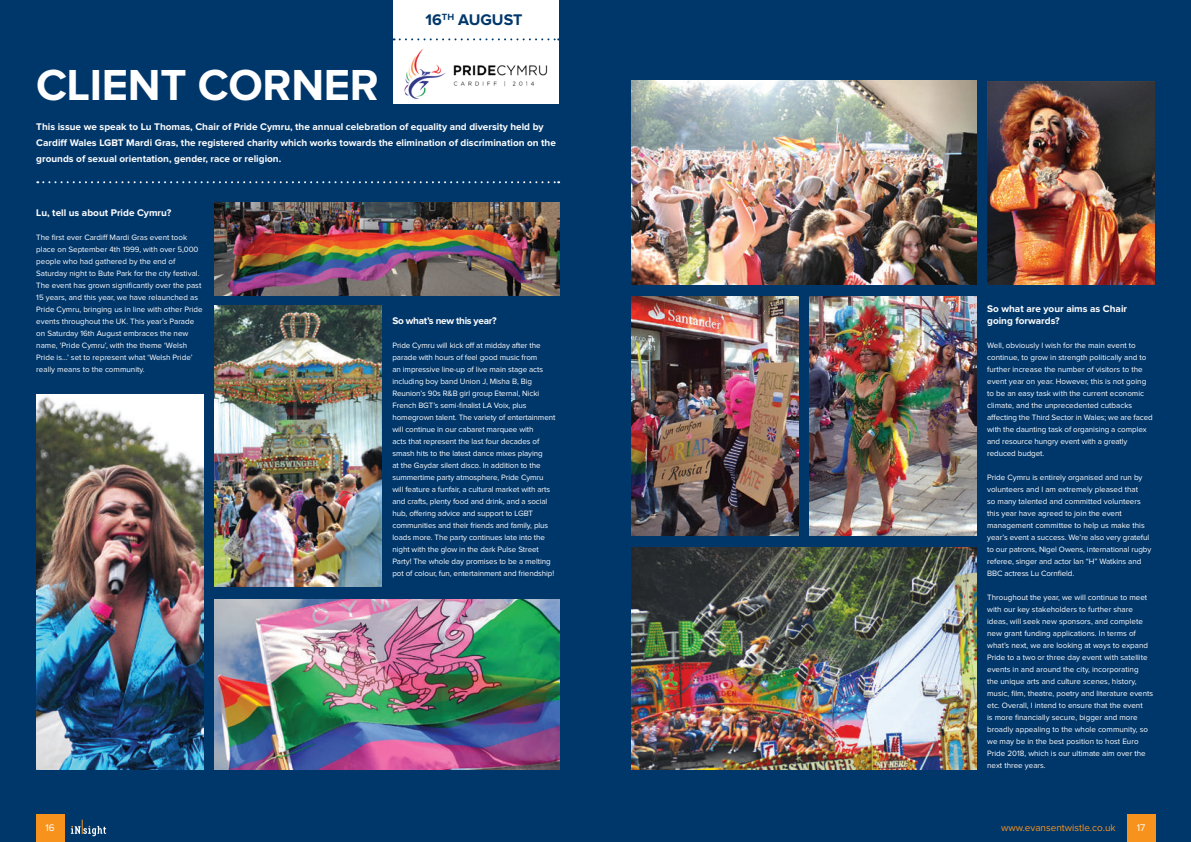
<style>
.page{position:relative;width:1191px;height:842px;background:#00376b}
.page>*{position:absolute;margin:0;border:0;box-sizing:border-box;transform-origin:0 0}
.t1{font:700 45px "Proxima Nova";letter-spacing:-.005em;color:#fff}
.t2{font:700 16px "Proxima Nova";color:#00376b}
.t3{font:700 10px/16px "Proxima Nova";color:#fff}
.t4{font:10px "Proxima Nova";color:#f7931d}
.t5{font:700 10px "Proxima Nova";letter-spacing:-.03em;color:#fff}
.t6{font:10px "Proxima Nova";color:#fff}
.t7{font:8px/12px "Proxima Nova";color:#fff}
</style>
<div class="page">
<svg style="left:37px;top:181px;width:522px;height:2px"></svg>
<img style="left:631px;top:548px;width:345px;height:221px">
<img style="left:810px;top:297px;width:166px;height:239px">
<img style="left:631px;top:297px;width:167px;height:239px">
<img style="left:988px;top:82px;width:166px;height:202px">
<img style="left:632px;top:81px;width:344px;height:203px">
<img style="left:214px;top:203px;width:345px;height:92px">
<img style="left:214px;top:305px;width:167px;height:281px">
<img style="left:36px;top:394px;width:167px;height:375px">
<img style="left:214px;top:600px;width:345px;height:169px">
<div style="left:36px;top:814px;width:28px;height:28px;background:#f7931d"></div>
<div style="left:1126px;top:814px;width:29px;height:28px;background:#f7931d"></div>
<div style="left:393px;top:0;width:166px;height:104px;background:#fff"></div>
<img style="left:404px;top:49px;width:144px;height:50px">
<svg style="left:71px;top:820px;width:35px;height:16px"></svg>
<svg style="left:400px;top:38px;width:159px;height:2px"></svg>
<h1 class="t1" style="left:36px;top:64px;width:344px">CLIENT CORNER</h1>
<h2 class="t2" style="left:425px;top:13px;width:98px">16<sup>TH</sup> AUGUST</h2>
<p class="t3" style="left:36px;top:119px;width:521px">This issue we speak to Lu Thomas, Chair of Pride Cymru, the annual celebration of equality and diversity held by<br>Cardiff Wales LGBT Mardi Gras, the registered charity which works towards the elimination of discrimination on the grounds of sexual orientation, gender, race or religion.</p>
<p class="t3" style="left:36px;top:205px;width:136px">Lu, tell us about Pride Cymru?</p>
<p class="t7" style="left:36px;top:232px;width:168px">The first ever Cardiff Mardi Gras event took place on September 4th 1999, with over 5,000 people who had gathered by the end of Saturday night to Bute Park for the city festival.<br>The event has grown significantly over the past 15 years, and this year, we have relaunched as Pride Cymru, bringing us in line with other Pride events throughout the UK. This year’s Parade on Saturday 16th August embraces the new name, ‘Pride Cymru’, with the theme ‘Welsh Pride is…’ set to represent what ‘Welsh Pride’ really means to the community.</p>
<p class="t5" style="left:392px;top:316px;width:106px">So what’s new this year?</p>
<p class="t7" style="left:392px;top:340px;width:164px">Pride Cymru will kick off at midday after the parade with hours of feel good music from<br>an impressive line-up of live main stage acts including boy band Union J, Misha B, Big Reunion’s 90s R&amp;B girl group Eternal, Nicki French BGT’s semi-finalist LA Voix, plus homegrown talent. The variety of entertainment will continue in our cabaret marquee with<br>acts that represent the last four decades of smash hits to the latest dance mixes playing<br>at the Gaydar silent disco. In addition to the summertime party atmosphere, Pride Cymru will feature a funfair, a cultural market with arts and crafts, plenty food and drink, and a social hub, offering advice and support to LGBT communities and their friends and family, plus loads more. The party continues late into the night with the glow in the dark Pulse Street Party! The whole day promises to be a melting pot of colour, fun, entertainment and friendship!</p>
<p class="t3" style="left:987px;top:303px;width:141px;line-height:12px">So what are your aims as Chair going forwards?</p>
<p class="t7" style="left:987px;top:340px;width:167px">Well, obviously I wish for the main event to continue, to grow in strength politically and to further increase the number of visitors to the event year on year. However, this is not going to be an easy task with the current economic climate, and the unprecedented cutbacks affecting the Third Sector in Wales; we are faced with the daunting task of organising a complex and resource hungry event with a greatly reduced budget.</p>
<p class="t7" style="left:987px;top:472px;width:166px">Pride Cymru is entirely organised and run by volunteers and I am extremely pleased that<br>so many talented and committed volunteers this year have agreed to join the event management committee to help us make this year’s event a success. We’re also very grateful to our patrons, Nigel Owens, international rugby referee, singer and actor Ian “H” Watkins and BBC actress Lu Cornfield.</p>
<p class="t7" style="left:987px;top:592px;width:168px">Throughout the year, we will continue to meet with our key stakeholders to further share ideas, will seek new sponsors, and complete new grant funding applications. In terms of what’s next, we are looking at ways to expand Pride to a two or three day event with satellite events in and around the city, incorporating<br>the unique arts and culture scenes, history, music, film, theatre, poetry and literature events etc. Overall, I intend to ensure that the event<br>is more financially secure, bigger and more broadly appealing to the whole community, so we may be in the best position to host Euro Pride 2018, which is our ultimate aim over the next three years.</p>
<p class="t6" style="left:45px;top:823px;width:11px">16</p>
<p class="t4" style="left:1001px;top:823px;width:116px">www.evansentwistle.co.uk</p>
<p class="t6" style="left:1136px;top:823px;width:10px">17</p>
</div>
